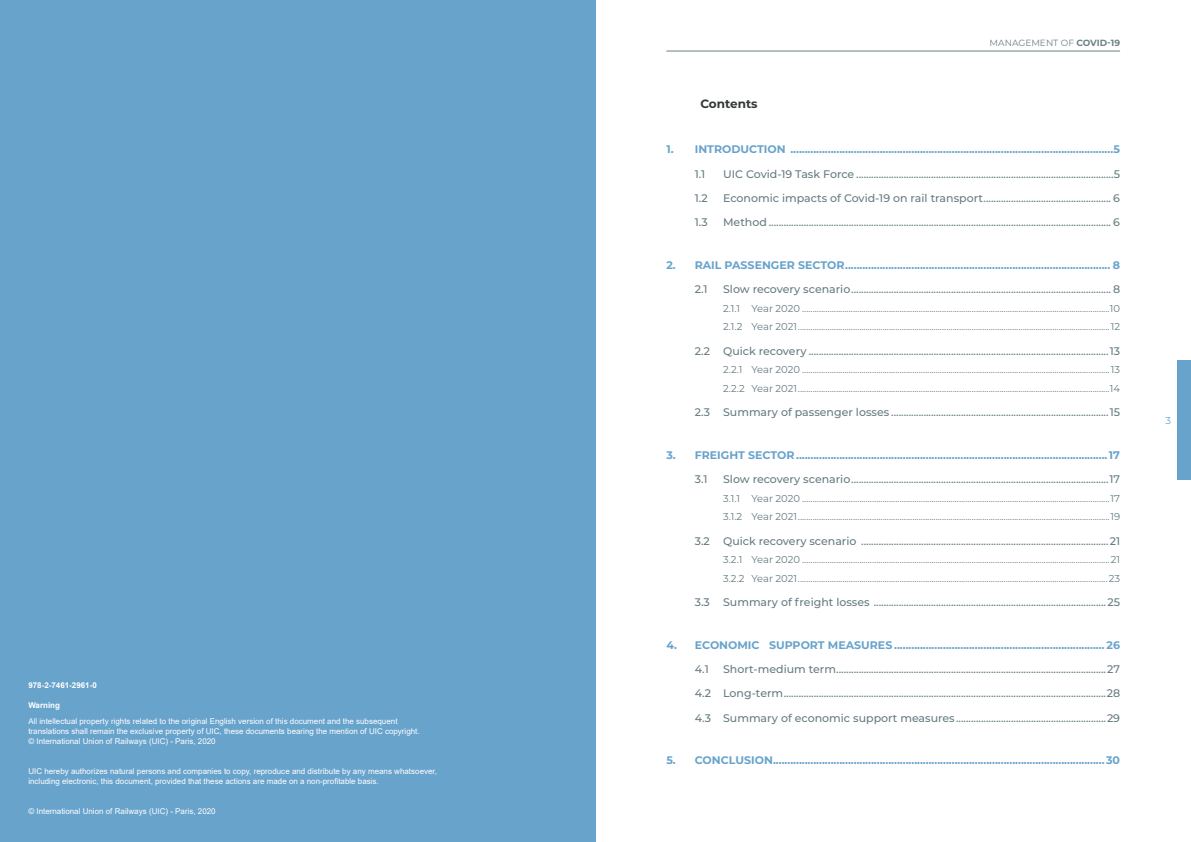
<style>
.page{position:relative;width:1191px;height:842px;background:#fff}
.page>*{position:absolute;margin:0;border:0;box-sizing:border-box;transform-origin:0 0}
.t1{font:700 12px "Montserrat";color:#333739}
.t2{font:500 11px "Montserrat";color:#667c82}
.Entrée_TDM_1{font:700 11px "Montserrat";color:#68a3cc}
.t3{font:10px "Montserrat";letter-spacing:-.005em;color:#667c82}
.t4{font:10px "Montserrat";color:#68a3cc}
.t5{font:9px "Montserrat";color:#6d8186}
.t6{font:8px/10px "Arial";color:#fff}
.t7{font:700 8px "Arial";color:#fff}
.s1{font-weight:700}
</style>
<div class="page">
<hr style="left:666px;top:51px;width:454px;height:1px;background:#6d8186">
<div style="left:1176px;top:360px;width:15px;height:119px;background:#68a3cc"></div>
<div style="left:0;top:0;width:595px;height:842px;background:#68a3cc"></div>
<p class="t7" style="left:28px;top:679px;width:70px">978-2-7461-2961-0</p>
<p class="t7" style="left:28px;top:699px;width:33px">Warning</p>
<p class="t6" style="left:28px;top:716px;width:393px">All intellectual property rights related to the original English version of this document and the subsequent translations shall remain the exclusive property of UIC, these documents bearing the mention of UIC copyright.</p>
<p class="t6" style="left:28px;top:736px;width:189px">© International Union of Railways (UIC) - Paris, 2020</p>
<p class="t6" style="left:28px;top:766px;width:410px">UIC hereby authorizes natural persons and companies to copy, reproduce and distribute by any means whatsoever, including electronic, this document, provided that these actions are made on a non-profitable basis.</p>
<p class="t6" style="left:28px;top:806px;width:189px">© International Union of Railways (UIC) - Paris, 2020</p>
<p class="t5" style="left:989px;top:36px;width:132px">MANAGEMENT OF <span class="s1">COVID-19</span></p>
<p class="t1" style="left:666px;top:95px;width:93px">1.1.1 Contents</p>
<p class="Entrée_TDM_1" style="left:666px;top:141px;width:455px">1. INTRODUCTION ................................................................................................................5</p>
<p class="t2" style="left:694px;top:166px;width:12px">1.1</p>
<p class="t2" style="left:723px;top:166px;width:398px">UIC Covid-19 Task Force .......................................................................................................5</p>
<p class="t2" style="left:694px;top:190px;width:14px">1.2</p>
<p class="t2" style="left:723px;top:190px;width:398px">Economic impacts of Covid-19 on rail transport................................................... 6</p>
<p class="t2" style="left:694px;top:215px;width:14px">1.3</p>
<p class="t2" style="left:723px;top:215px;width:398px">Method ......................................................................................................................................... 6</p>
<p class="Entrée_TDM_1" style="left:666px;top:257px;width:455px">2. RAIL PASSENGER SECTOR............................................................................................ 8</p>
<p class="t2" style="left:694px;top:281px;width:14px">2.1</p>
<p class="t2" style="left:723px;top:281px;width:398px">Slow recovery scenario........................................................................................................ 8</p>
<p class="t3" style="left:723px;top:301px;width:398px">2.1.1 Year 2020 .................................................................................................................................................10</p>
<p class="t3" style="left:723px;top:320px;width:398px">2.1.2 Year 2021...................................................................................................................................................12</p>
<p class="t2" style="left:694px;top:343px;width:427px">2.2 Quick recovery ........................................................................................................................13</p>
<p class="t3" style="left:723px;top:363px;width:398px">2.2.1 Year 2020 .................................................................................................................................................13</p>
<p class="t3" style="left:723px;top:381px;width:398px">2.2.2 Year 2021...................................................................................................................................................14</p>
<p class="t2" style="left:694px;top:405px;width:427px">2.3 Summary of passenger losses .......................................................................................15</p>
<p class="Entrée_TDM_1" style="left:666px;top:447px;width:455px">3. FREIGHT SECTOR............................................................................................................17</p>
<p class="t2" style="left:694px;top:471px;width:14px">3.1</p>
<p class="t2" style="left:723px;top:471px;width:398px">Slow recovery scenario.......................................................................................................17</p>
<p class="t3" style="left:723px;top:491px;width:398px">3.1.1 Year 2020 .................................................................................................................................................17</p>
<p class="t3" style="left:723px;top:510px;width:398px">3.1.2 Year 2021...................................................................................................................................................19</p>
<p class="t2" style="left:694px;top:533px;width:427px">3.2 Quick recovery scenario ...................................................................................................21</p>
<p class="t3" style="left:723px;top:553px;width:398px">3.2.1 Year 2020 .................................................................................................................................................21</p>
<p class="t3" style="left:723px;top:572px;width:398px">3.2.2 Year 2021..................................................................................................................................................23</p>
<p class="t2" style="left:694px;top:595px;width:427px">3.3 Summary of freight losses .............................................................................................25</p>
<p class="Entrée_TDM_1" style="left:666px;top:637px;width:455px">4. ECONOMIC SUPPORT MEASURES ......................................................................... 26</p>
<p class="t2" style="left:694px;top:661px;width:16px">4.1</p>
<p class="t2" style="left:723px;top:661px;width:398px">Short-medium term............................................................................................................27</p>
<p class="t2" style="left:694px;top:686px;width:427px">4.2 Long-term.................................................................................................................................28</p>
<p class="t2" style="left:694px;top:710px;width:427px">4.3 Summary of economic support measures............................................................29</p>
<p class="Entrée_TDM_1" style="left:666px;top:752px;width:455px">5. CONCLUSION...................................................................................................................30</p>
<p class="t4" style="left:1165px;top:414px;width:7px">3</p>
</div>
